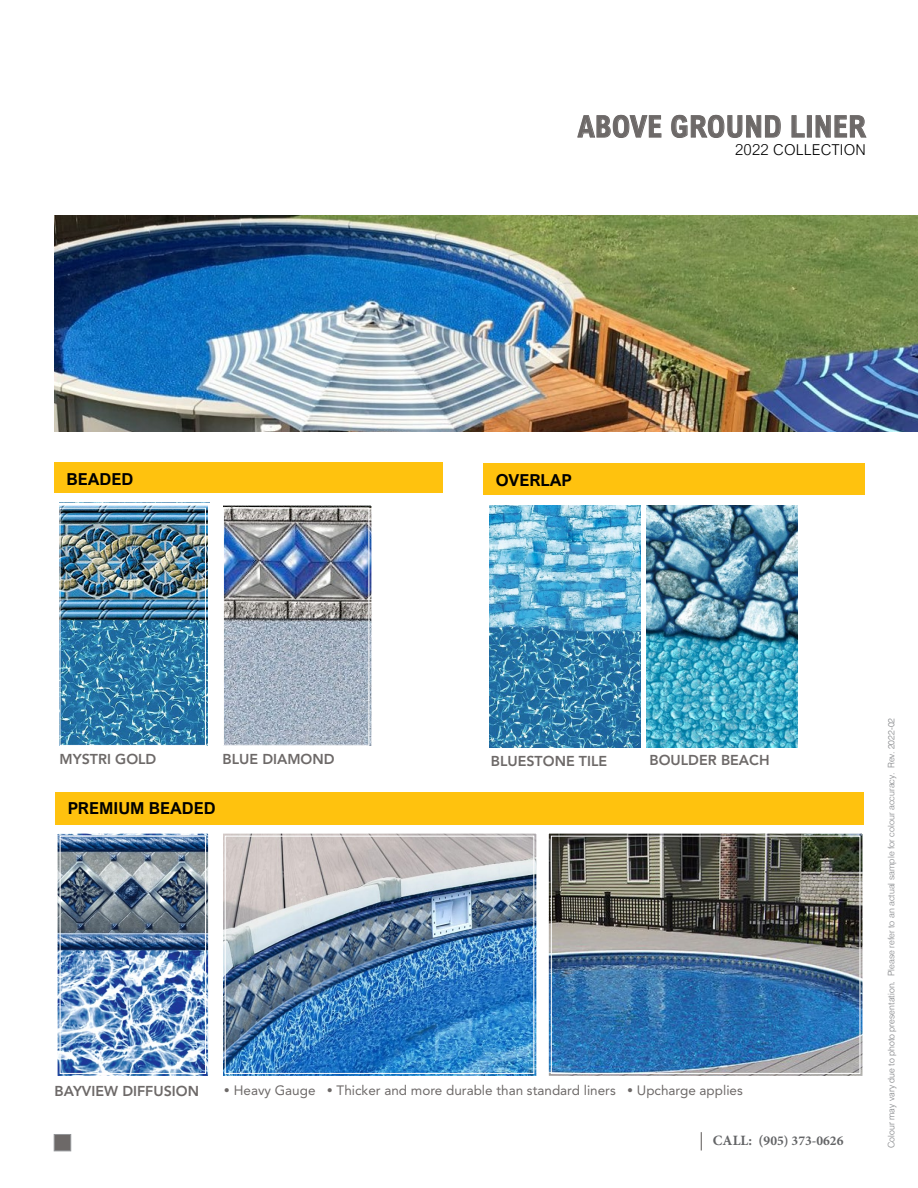
<style>
.page{position:relative;width:918px;height:1188px;background:#fff}
.page>*{position:absolute;margin:0;border:0;box-sizing:border-box;transform-origin:0 0}
.t1{font:700 30px "Arial Nova Cond";letter-spacing:.01em;color:#6d6968}
.t2{font:700 16.5px "Arial Nova";color:#000}
.t3{font:300 15px "Arial Nova";letter-spacing:.01em;color:#000}
.t4{font:800 14.25px "Avenir LT Std";color:#6d6968}
.t5{font:13.5px "Avenir LT Std";color:#6d6968}
.t6{font:700 13.5px "Minion Pro";color:#636466}
.t7{font:300 9px "Swiss 721 BT";color:#808285}
.s1{font-family:"Koz Min Std";font-weight:700}
.s2{font-size:14.25px}
.s3{font-family:"Arial Nova"}
</style>
<div class="page">
<div style="left:54px;top:1134px;width:17px;height:17px;background:#6d6968;border:1px solid #939598"></div>
<svg style="left:701px;top:1132px;width:1px;height:18px"></svg>
<svg style="left:577px;top:115px;width:85px;height:23px"></svg>
<svg style="left:671px;top:115px;width:110px;height:23px"></svg>
<svg style="left:791px;top:115px;width:14px;height:23px"></svg>
<div style="left:807px;top:115px;width:5px;height:23px;border:1px solid #6d6968"></div>
<svg style="left:815px;top:115px;width:52px;height:23px"></svg>
<img style="left:490px;top:505px;width:150px;height:243px">
<img style="left:647px;top:505px;width:150px;height:243px">
<div style="left:484px;top:463px;width:381px;height:32px;background:#ffc20e"></div>
<div style="left:54px;top:463px;width:389px;height:30px;background:#ffc20e"></div>
<img style="left:59px;top:502px;width:313px;height:244px">
<div style="left:59px;top:508px;width:147px;height:238px;border:1px solid #fff"></div>
<div style="left:55px;top:792px;width:809px;height:32px;background:#ffc20e"></div>
<img style="left:223px;top:833px;width:314px;height:243px">
<div style="left:225px;top:836px;width:309px;height:238px;border:1px solid #fff"></div>
<img style="left:57px;top:833px;width:152px;height:243px">
<div style="left:60px;top:836px;width:146px;height:238px;border:1px solid #fff"></div>
<img style="left:54px;top:216px;width:864px;height:216px">
<img style="left:548px;top:833px;width:315px;height:243px">
<div style="left:551px;top:836px;width:309px;height:238px;border:1px solid #fff"></div>
<h1 class="t1" style="left:578px;top:108px;width:289px">ABOVE GROUND LINER</h1>
<h3 class="t3" style="left:735px;top:141px;width:132px">2022 COLLECTION</h3>
<p class="t2" style="left:66px;top:469px;width:69px">BEADED</p>
<p class="t2" style="left:496px;top:470px;width:78px">OVERLAP</p>
<p class="t4" style="left:60px;top:751px;width:98px">MYSTRI GOLD</p>
<p class="t4" style="left:223px;top:751px;width:114px">BLUE DIAMOND</p>
<p class="t2" style="left:68px;top:799px;width:149px">PREMIUM BEADED</p>
<p class="t4" style="left:491px;top:753px;width:118px">BLUESTONE TILE</p>
<p class="t4" style="left:650px;top:752px;width:122px">BOULDER BEACH</p>
<p class="t4" style="left:55px;top:1083px;width:146px">BAYVIEW DIFFUSION</p>
<p class="t5" style="left:224px;top:1082px;width:520px"><span class="s1">•</span> Heavy Gauge <span class="s1">•</span> Thicker and more durable than standard liners <span class="s1">•</span> Upcharge applies</p>
<h3 class="t6" style="left:713px;top:1131px;width:132px"><span class="s2">CALL: (</span>905) 373-0626</h3>
<p class="t7" style="left:886px;top:1148px;width:432px;rotate:-90deg"><span class="s3">Colour may vary due to photo presentation.</span> Please refer to an actual sample for colour accuracy. Rev. 2022-02</p>
</div>
